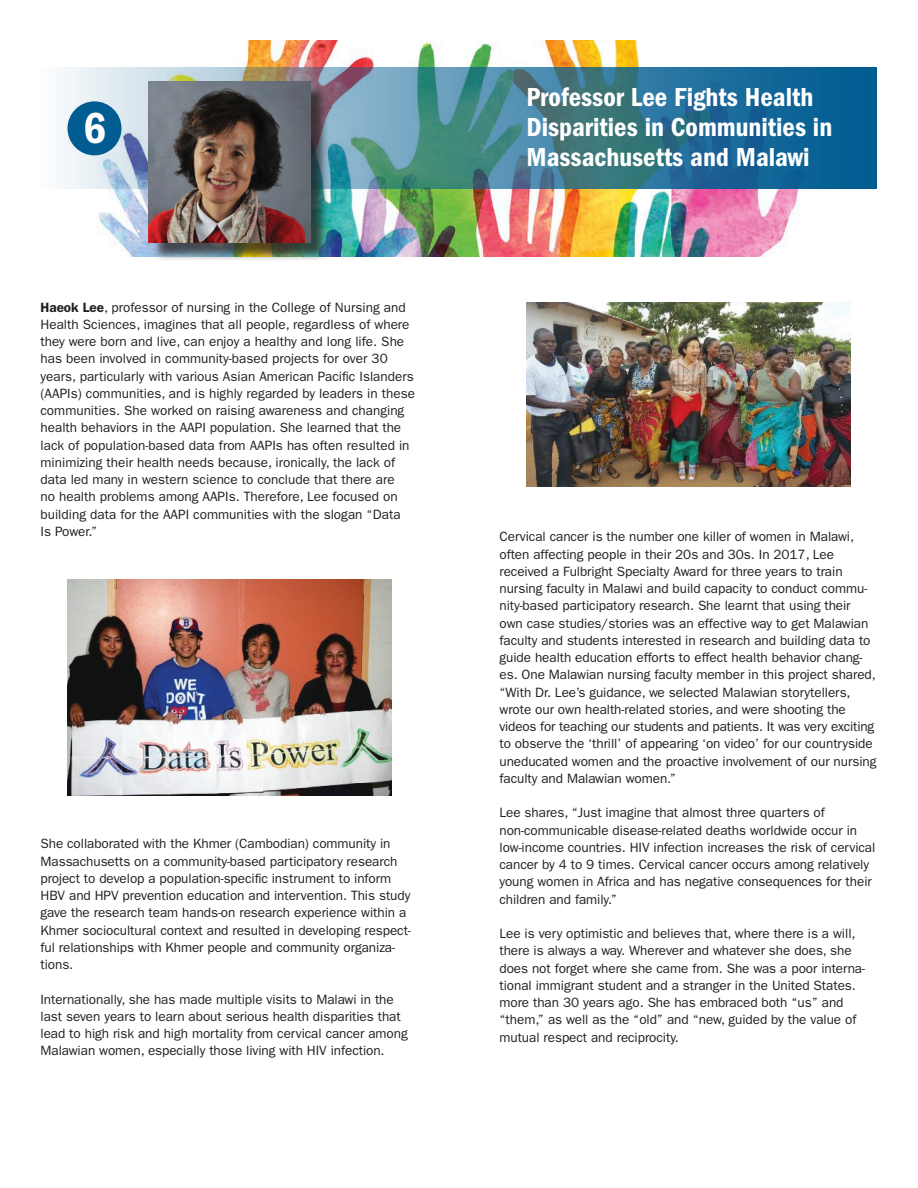
<style>
.page{position:relative;width:918px;height:1188px;background:#fff}
.page>*{position:absolute;margin:0;border:0;box-sizing:border-box;transform-origin:0 0}
.t1{font:45px "ITC Franklin Gothic Std Dm Cd";color:#fff}
.t2{font:27px/30px "ITC Franklin Gothic Std Dm Cd";color:#fff}
.t3{font:13.5px/17.2px "ITC Franklin Gothic Std";letter-spacing:-.005em;color:#231f20}
.s1{font-weight:600}
</style>
<div class="page">
<img style="left:64px;top:40px;width:813px;height:216px">
<svg style="left:64px;top:68px;width:813px;height:121px;background:#4a869d"></svg>
<div style="left:68px;top:101px;width:54px;height:54px;background:#005c91;border-radius:50%"></div>
<div style="left:151px;top:83px;width:178px;height:179px;background:#231f20;opacity:.75"></div>
<img style="left:148px;top:81px;width:162px;height:162px">
<img style="left:68px;top:579px;width:324px;height:216px">
<img style="left:526px;top:302px;width:324px;height:185px">
<p class="t1" style="left:83px;top:103px;width:24px">6</p>
<p class="t3" style="left:40px;top:299px;width:376px"><span class="s1">Haeok Lee</span>, professor of nursing in the College of Nursing and Health Sciences, imagines that all people, regardless of where they were born and live, can enjoy a healthy and long life. She has been involved in community-based projects for over 30 years, particularly with various Asian American Pacific Islanders (AAPIs) communities, and is highly regarded by leaders in these communities. She worked on raising awareness and changing health behaviors in the AAPI population. She learned that the lack of population-based data from AAPIs has often resulted in minimizing their health needs because, ironically, the lack of data led many in western science to conclude that there are<br>no health problems among AAPIs. Therefore, Lee focused on building data for the AAPI communities with the slogan “Data<br>Is Power.”</p>
<p class="t3" style="left:40px;top:835px;width:372px">She collaborated with the Khmer (Cambodian) community in Massachusetts on a community-based participatory research project to develop a population-specific instrument to inform HBV and HPV prevention education and intervention. This study gave the research team hands-on research experience within a Khmer sociocultural context and resulted in developing respect&shy;ful relationships with Khmer people and community organiza&shy;tions.</p>
<p class="t3" style="left:40px;top:991px;width:369px">Internationally, she has made multiple visits to Malawi in the last seven years to learn about serious health disparities that lead to high risk and high mortality from cervical cancer among Malawian women, especially those living with HIV infection.</p>
<p class="t2" style="left:526px;top:82px;width:307px">Professor Lee Fights Health<br>Disparities in Communities in<br>Massachusetts and Malawi</p>
<p class="t3" style="left:500px;top:528px;width:379px">Cervical cancer is the number one killer of women in Malawi, often affecting people in their 20s and 30s. In 2017, Lee received a Fulbright Specialty Award for three years to train nursing faculty in Malawi and build capacity to conduct commu&shy;nity-based participatory research. She learnt that using their own case studies/stories was an effective way to get Malawian faculty and students interested in research and building data to guide health education efforts to effect health behavior chang&shy;es. One Malawian nursing faculty member in this project shared, “With Dr. Lee’s guidance, we selected Malawian storytellers, wrote our own health-related stories, and were shooting the videos for teaching our students and patients. It was very exciting to observe the ‘thrill’ of appearing ‘on video’ for our countryside uneducated women and the proactive involvement of our nursing faculty and Malawian women.”</p>
<p class="t3" style="left:500px;top:804px;width:377px">Lee shares, “Just imagine that almost three quarters of non-communicable disease-related deaths worldwide occur in low-income countries. HIV infection increases the risk of cervical cancer by 4 to 9 times. Cervical cancer occurs among relatively young women in Africa and has negative consequences for their children and family.”</p>
<p class="t3" style="left:500px;top:925px;width:367px">Lee is very optimistic and believes that, where there is a will, there is always a way. Wherever and whatever she does, she does not forget where she came from. She was a poor interna&shy;tional immigrant student and a stranger in the United States. more than 30 years ago. She has embraced both “us” and “them,” as well as the “old” and “new, guided by the value of mutual respect and reciprocity.</p>
</div>
